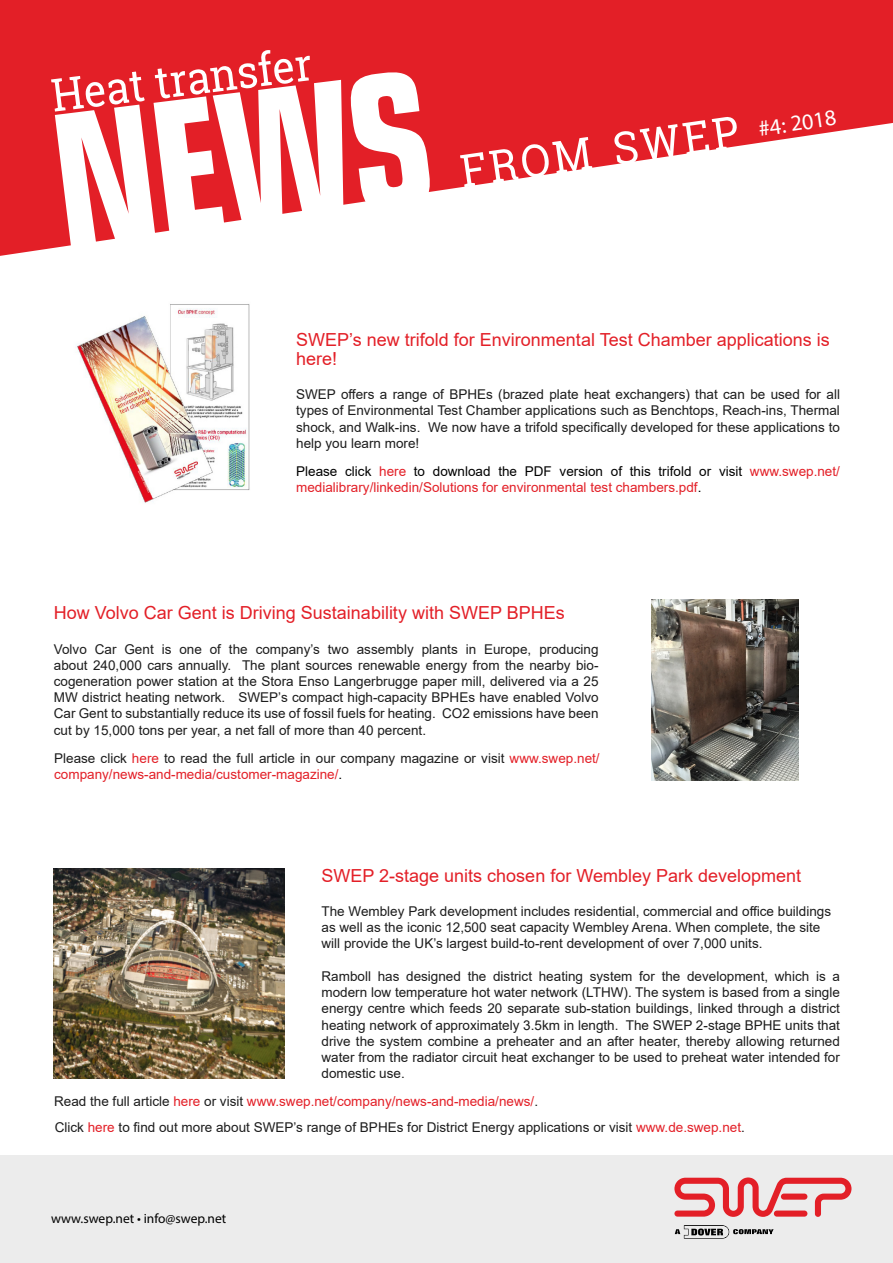
<style>
.page{position:relative;width:893px;height:1263px;background:#fff}
.page>*{position:absolute;margin:0;border:0;box-sizing:border-box;transform-origin:0 0}
.t1{font:22.5px "Myriad Pro";color:#fff}
.t2{font:18px/19.5px "Arial";color:#e31f27}
.t3{font:13.5px/16.2px "Arial";color:#1c1c1c}
.t4{font:13.5px/16.2px "Arial";color:#e31f27}
.t5{font:13.5px "Myriad Pro";color:#000}
.s1{color:#000}
.s2{color:#e31f27}
</style>
<div class="page">
<div style="left:0;top:1155px;width:893px;height:108px;background:#ececec"></div>
<svg style="left:0;top:0;width:893px;height:256px;fill:#e31f27"></svg>
<svg style="left:55px;top:72px;width:376px;height:177px"></svg>
<svg style="left:460px;top:137px;width:132px;height:50px"></svg>
<svg style="left:614px;top:117px;width:123px;height:48px"></svg>
<svg style="left:51px;top:72px;width:94px;height:40px"></svg>
<svg style="left:155px;top:50px;width:155px;height:49px"></svg>
<svg style="left:675px;top:1225px;width:99px;height:13px"></svg>
<svg style="left:674px;top:1177px;width:177px;height:40px"></svg>
<img style="left:651px;top:600px;width:147px;height:181px">
<img style="left:54px;top:868px;width:231px;height:211px">
<img style="left:76px;top:304px;width:174px;height:199px">
<h1 class="t1" style="left:757px;top:115px;width:80px;rotate:-8deg">#4: 2018</h1>
<h2 class="t2" style="left:296px;top:329px;width:535px">SWEP’s new trifold for Environmental Test Chamber applications is here!</h2>
<p class="t3" style="left:296px;top:386px;width:545px;text-align:justify">SWEP offers a range of BPHEs (brazed plate heat exchangers) that can be used for all types of Environmental Test Chamber applications such as Benchtops, Reach-ins, Thermal shock, and Walk-ins. We now have a trifold specifically developed for these applications to help you learn more!</p>
<p class="t4" style="left:296px;top:463px;width:545px"><span class="s1">Please click</span> here <span class="s1">to download the PDF version of this trifold or visit</span> www.swep.net/ medialibrary/linkedin/Solutions for environmental test chambers.pdf<span class="s1">.</span></p>
<h2 class="t2" style="left:54px;top:603px;width:512px">How Volvo Car Gent is Driving Sustainability with SWEP BPHEs</h2>
<p class="t3" style="left:54px;top:641px;width:546px;text-align:justify">Volvo Car Gent is one of the company’s two assembly plants in Europe, producing about 240,000 cars annually. The plant sources renewable energy from the nearby bio&shy;cogeneration power station at the Stora Enso Langerbrugge paper mill, delivered via a 25<br>MW district heating network. SWEP’s compact high-capacity BPHEs have enabled Volvo Car Gent to substantially reduce its use of fossil fuels for heating. CO2 emissions have been cut by 15,000 tons per year, a net fall of more than 40 percent.</p>
<p class="t3" style="left:54px;top:750px;width:547px">Please click <span class="s2">here</span> to read the full article in our company magazine or visit <span class="s2">www.swep.net/ company/news-and-media/customer-magazine/</span><span class="s1">.</span></p>
<h2 class="t2" style="left:322px;top:865px;width:481px">SWEP 2-stage units chosen for Wembley Park development</h2>
<p class="t3" style="left:322px;top:903px;width:511px">The Wembley Park development includes residential, commercial and office buildings as well as the iconic 12,500 seat capacity Wembley Arena. When complete, the site will provide the UK’s largest build-to-rent development of over 7,000 units.</p>
<p class="t3" style="left:322px;top:968px;width:520px;text-align:justify">Ramboll has designed the district heating system for the development, which is a modern low temperature hot water network (LTHW). The system is based from a single energy centre which feeds 20 separate sub-station buildings, linked through a district heating network of approximately 3.5km in length. The SWEP 2-stage BPHE units that drive the system combine a preheater and an after heater, thereby allowing returned water from the radiator circuit heat exchanger to be used to preheat water intended for domestic use.</p>
<p class="t3" style="left:54px;top:1088px;width:692px;line-height:25.8px">Read the full article <span class="s2">here</span> or visit <span class="s2">www.swep.net/company/news-and-media/news/</span>.<br>Click <span class="s2">here</span> to find out more about SWEP’s range of BPHEs for District Energy applications or visit <span class="s2">www.de.swep.net</span>.</p>
<p class="t5" style="left:51px;top:1210px;width:177px">www.swep.net • info@swep.net</p>
</div>
